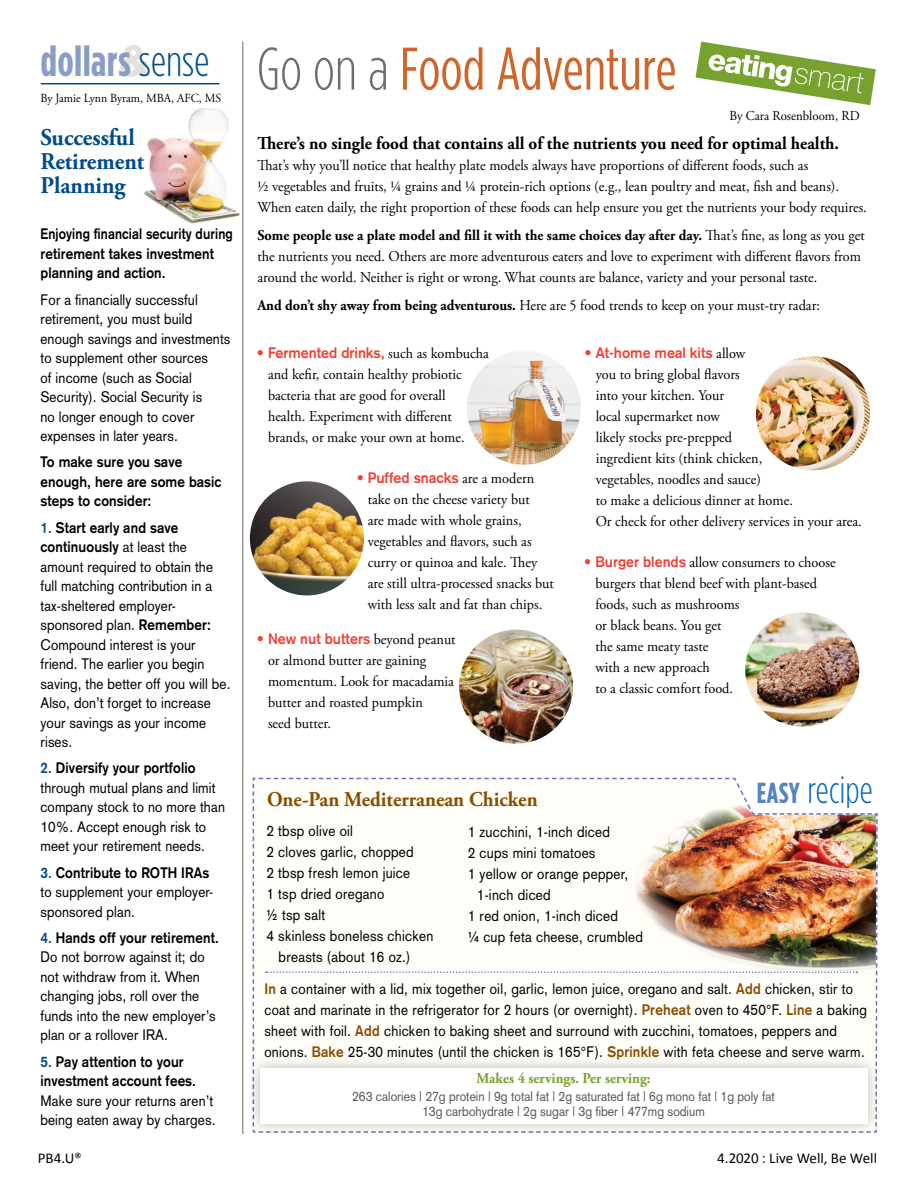
<style>
.page{position:relative;width:918px;height:1188px;background:#fff}
.page>*{position:absolute;margin:0;border:0;box-sizing:border-box;transform-origin:0 0}
.MainHeadline_HOPE{font:60px "Gotham Condensed";letter-spacing:-.005em;color:#d0652c}
.MainHeadline_HOPE-2{font:700 43.35px "Gotham Condensed";letter-spacing:.01em;color:#8b9dc7}
.MainHeadline_HOPE-3{font:300 37.5px "Gotham Condensed";color:#0066b3}
.Subhead_HOPE__bold_s{font:700 24px/24px "Adobe Garamond Pro";color:#004b8d;scale:.95 1}
.Subhead_HOPE__bold_s-2{font:700 21px "Adobe Garamond Pro";color:#884e00;scale:.95 1}
.Main_Body_Text_HOPE{font:700 18px "Adobe Garamond Pro";color:#000;scale:.95 1}
.Main_Body_Text_HOPE-2{font:15px/21px "Adobe Garamond Pro";color:#000;scale:.95 1}
.Main_Body_Text_HOPE-3{font:15px/19.5px "Akzidenz Grotesk";letter-spacing:.01em;color:#000;scale:.9 1}
.Main_Body_Text_HOPE-4{font:700 15px/19.5px "Akzidenz Grotesk";letter-spacing:.01em;color:#000;scale:.85 1}
.Main_Body_Text_HOPE-5{font:700 15px/19.5px "Akzidenz Grotesk";letter-spacing:.01em;color:#000;scale:.9 1}
.subhead{font:15px "Calibri";letter-spacing:-.005em;color:#000}
.Main_Body_Text_HOPE-6{font:700 15px "Adobe Garamond Pro";color:#78a22f;scale:.95 1}
.Main_Body_Text_HOPE-7{font:13.5px/15px "Akzidenz Grotesk";color:#58595b;text-align:center;scale:.9 1}
.MainHeadline_HOPE-4{font:13.5px "Adobe Garamond Pro";color:#000;scale:.95 1}
.Source-Serif{font:12.3px "Adobe Garamond Pro";color:#000;scale:.95 1}
.s1{font-weight:300;color:#004b8d}
.s2{font-weight:700;color:#004b8d}
.s3{font-weight:700}
.s4{font-weight:300;color:#6d6e71}
.s5{font-family:"Akzidenz Grotesk";font-weight:700;color:#ef4135}
.s6{font-weight:700;font-size:28.95px;color:#5285c4}
.s7{font-weight:700;color:#884e00}
</style>
<div class="page">
<img style="left:143px;top:104px;width:101px;height:122px">
<svg style="left:696px;top:42px;width:180px;height:63px"></svg>
<hr style="left:242px;top:42px;width:1px;height:1092px;background:#999791">
<img style="left:253px;top:778px;width:625px;height:355px">
<img style="left:467px;top:351px;width:114px;height:114px;border-radius:57px">
<img style="left:250px;top:481px;width:114px;height:114px;border-radius:57px">
<img style="left:756px;top:356px;width:114px;height:114px;border-radius:57px">
<img style="left:745px;top:612px;width:114px;height:115px;border-radius:57px">
<img style="left:459px;top:630px;width:114px;height:114px;border-radius:57px">
<svg style="left:120px;top:45px;width:30px;height:32px"></svg>
<hr style="left:41px;top:83px;width:178px;height:1px;background:#004b8d">
<p class="MainHeadline_HOPE-2" style="left:40px;top:36px;width:171px">dollars <span class="s1">sense</span></p>
<p class="Source-Serif" style="left:40px;top:91px;width:192px">By Jamie Lynn Byram, MBA, AFC, MS</p>
<p class="Subhead_HOPE__bold_s" style="left:40px;top:126px;width:111px">Successful<br>Retirement<br>Planning</p>
<p class="Main_Body_Text_HOPE-4" style="left:40px;top:224px;width:228px">Enjoying financial security during retirement takes investment planning and action.</p>
<p class="Main_Body_Text_HOPE-3" style="left:41px;top:290px;width:213px">For a financially successful retirement, you must build enough savings and investments to supplement other sources<br>of income (such as Social<br>Security). Social Security is<br>no longer enough to cover expenses in later years.</p>
<p class="Main_Body_Text_HOPE-5" style="left:41px;top:452px;width:203px">To make sure you save enough, here are some basic steps to consider:</p>
<p class="Main_Body_Text_HOPE-3" style="left:41px;top:518px;width:213px"><span class="s2">1.</span> <span class="s3">Start early and save continuously</span> at least the amount required to obtain the full matching contribution in a tax-sheltered employer&shy;sponsored plan. <span class="s3">Remember:<br></span>Compound interest is your friend. The earlier you begin saving, the better off you will be.<br>Also, don’t forget to increase your savings as your income rises.</p>
<p class="Main_Body_Text_HOPE-3" style="left:41px;top:758px;width:207px"><span class="s2">2.</span> <span class="s3">Diversify your portfolio </span>through mutual plans and limit company stock to no more than<br>10%. Accept enough risk to meet your retirement needs.</p>
<p class="Main_Body_Text_HOPE-3" style="left:41px;top:863px;width:193px"><span class="s2">3.</span> <span class="s3">Contribute to ROTH IRAs </span>to supplement your employer&shy;sponsored plan.</p>
<p class="Main_Body_Text_HOPE-3" style="left:41px;top:928px;width:200px"><span class="s2">4.</span> <span class="s3">Hands off your retirement.<br></span>Do not borrow against it; do not withdraw from it. When changing jobs, roll over the funds into the new employer’s plan or a rollover IRA.</p>
<p class="Main_Body_Text_HOPE-3" style="left:41px;top:1052px;width:196px"><span class="s2">5.</span> <span class="s3">Pay attention to your investment account fees.<br></span>Make sure your returns aren’t being eaten away by charges.</p>
<p class="MainHeadline_HOPE" style="left:257px;top:34px;width:421px"><span class="s4">Go on a</span> Food Adventure</p>
<p class="MainHeadline_HOPE-4" style="left:729px;top:108px;width:139px">By Cara Rosenbloom, RD</p>
<p class="Main_Body_Text_HOPE" style="left:257px;top:133px;width:614px">There’s no single food that contains all of the nutrients you need for optimal health.</p>
<p class="Main_Body_Text_HOPE-2" style="left:257px;top:155px;width:643px">That’s why you’ll notice that healthy plate models always have proportions of different foods, such as<br>½ vegetables and fruits, ¼ grains and ¼ protein-rich options (e.g., lean poultry and meat, fish and beans).<br>When eaten daily, the right proportion of these foods can help ensure you get the nutrients your body requires.</p>
<p class="Main_Body_Text_HOPE-2" style="left:257px;top:225px;width:641px"><span class="s3">Some people use a plate model and fill it with the same choices day after day.</span> That’s fine, as long as you get the nutrients you need. Others are more adventurous eaters and love to experiment with different flavors from around the world. Neither is right or wrong. What counts are balance, variety and your personal taste.</p>
<p class="Main_Body_Text_HOPE-2" style="left:257px;top:295px;width:594px"><span class="s3">And don’t shy away from being adventurous.</span> Here are 5 food trends to keep on your must-try radar:</p>
<p class="Main_Body_Text_HOPE-2" style="left:268px;top:343px;width:234px;text-indent:-11px"><span class="s5">• Fermented drinks,</span> such as kombucha and kefir, contain healthy probiotic bacteria that are good for overall<br>health. Experiment with different brands, or make your own at home.</p>
<p class="Main_Body_Text_HOPE-2" style="left:368px;top:469px;width:198px;text-indent:-11px"><span class="s5">• Puffed snacks</span> are a modern take on the cheese variety but<br>are made with whole grains, vegetables and flavors, such as curry or quinoa and kale. They are still ultra-processed snacks but with less salt and fat than chips.</p>
<p class="Main_Body_Text_HOPE-2" style="left:268px;top:629px;width:199px;text-indent:-11px"><span class="s5">• New nut butters</span> beyond peanut or almond butter are gaining momentum. Look for macadamia butter and roasted pumpkin<br>seed butter.</p>
<p class="Main_Body_Text_HOPE-2" style="left:596px;top:343px;width:282px;text-indent:-11px"><span class="s5">• At-home meal kits</span> allow<br>you to bring global flavors<br>into your kitchen. Your<br>local supermarket now<br>likely stocks pre-prepped<br>ingredient kits (think chicken,<br>vegetables, noodles and sauce)<br>to make a delicious dinner at home.<br>Or check for other delivery services in your area.</p>
<p class="Main_Body_Text_HOPE-2" style="left:595px;top:553px;width:255px;text-indent:-11px"><span class="s5">• Burger blends</span> allow consumers to choose burgers that blend beef with plant-based foods, such as mushrooms<br>or black beans. You get<br>the same meaty taste<br>with a new approach<br>to a classic comfort food.</p>
<p class="Subhead_HOPE__bold_s-2" style="left:267px;top:787px;width:286px">One-Pan Mediterranean Chicken</p>
<p class="Main_Body_Text_HOPE-3" style="left:267px;top:821px;width:98px">2 tbsp olive oil</p>
<p class="Main_Body_Text_HOPE-3" style="left:267px;top:842px;width:165px">2 cloves garlic, chopped</p>
<p class="Main_Body_Text_HOPE-3" style="left:267px;top:863px;width:161px">2 tbsp fresh lemon juice</p>
<p class="Main_Body_Text_HOPE-3" style="left:267px;top:884px;width:132px">1 tsp dried oregano</p>
<p class="Main_Body_Text_HOPE-3" style="left:267px;top:905px;width:67px">½ tsp salt</p>
<p class="Main_Body_Text_HOPE-3" style="left:267px;top:926px;width:187px">4 skinless boneless chicken</p>
<p class="Main_Body_Text_HOPE-3" style="left:279px;top:947px;width:148px">breasts (about 16 oz.)</p>
<p class="Main_Body_Text_HOPE-3" style="left:468px;top:822px;width:159px">1 zucchini, 1-inch diced</p>
<p class="Main_Body_Text_HOPE-3" style="left:468px;top:843px;width:143px">2 cups mini tomatoes</p>
<p class="Main_Body_Text_HOPE-3" style="left:477px;top:863px;width:169px;line-height:21px;text-indent:-9px">1 yellow or orange pepper,<br>1-inch diced</p>
<p class="Main_Body_Text_HOPE-3" style="left:468px;top:906px;width:168px">1 red onion, 1-inch diced</p>
<p class="Main_Body_Text_HOPE-3" style="left:468px;top:927px;width:196px">¼ cup feta cheese, crumbled</p>
<p class="MainHeadline_HOPE-3" style="left:757px;top:769px;width:118px"><span class="s6">EASY</span> recipe</p>
<p class="Main_Body_Text_HOPE-3" style="left:264px;top:978px;width:671px;line-height:21px"><span class="s7">In</span> a container with a lid, mix together oil, garlic, lemon juice, oregano and salt. <span class="s7">Add</span> chicken, stir to coat and marinate in the refrigerator for 2 hours (or overnight). <span class="s7">Preheat</span> oven to 450°F. <span class="s7">Line</span> a baking sheet with foil. <span class="s7">Add</span> chicken to baking sheet and surround with zucchini, tomatoes, peppers and onions. <span class="s7">Bake</span> 25-30 minutes (until the chicken is 165°F). <span class="s7">Sprinkle</span> with feta cheese and serve warm.</p>
<p class="Main_Body_Text_HOPE-6" style="left:477px;top:1070px;width:185px">Makes 4 servings. Per serving:</p>
<p class="Main_Body_Text_HOPE-7" style="left:352px;top:1089px;width:471px">263 calories | 27g protein | 9g total fat | 2g saturated fat | 6g mono fat | 1g poly fat<br>13g carbohydrate | 2g sugar | 3g fiber | 477mg sodium</p>
<p class="subhead" style="left:38px;top:1149px;width:45px">PB4.U®</p>
<p class="subhead" style="left:717px;top:1149px;width:161px">4.2020 : Live Well, Be Well</p>
</div>
